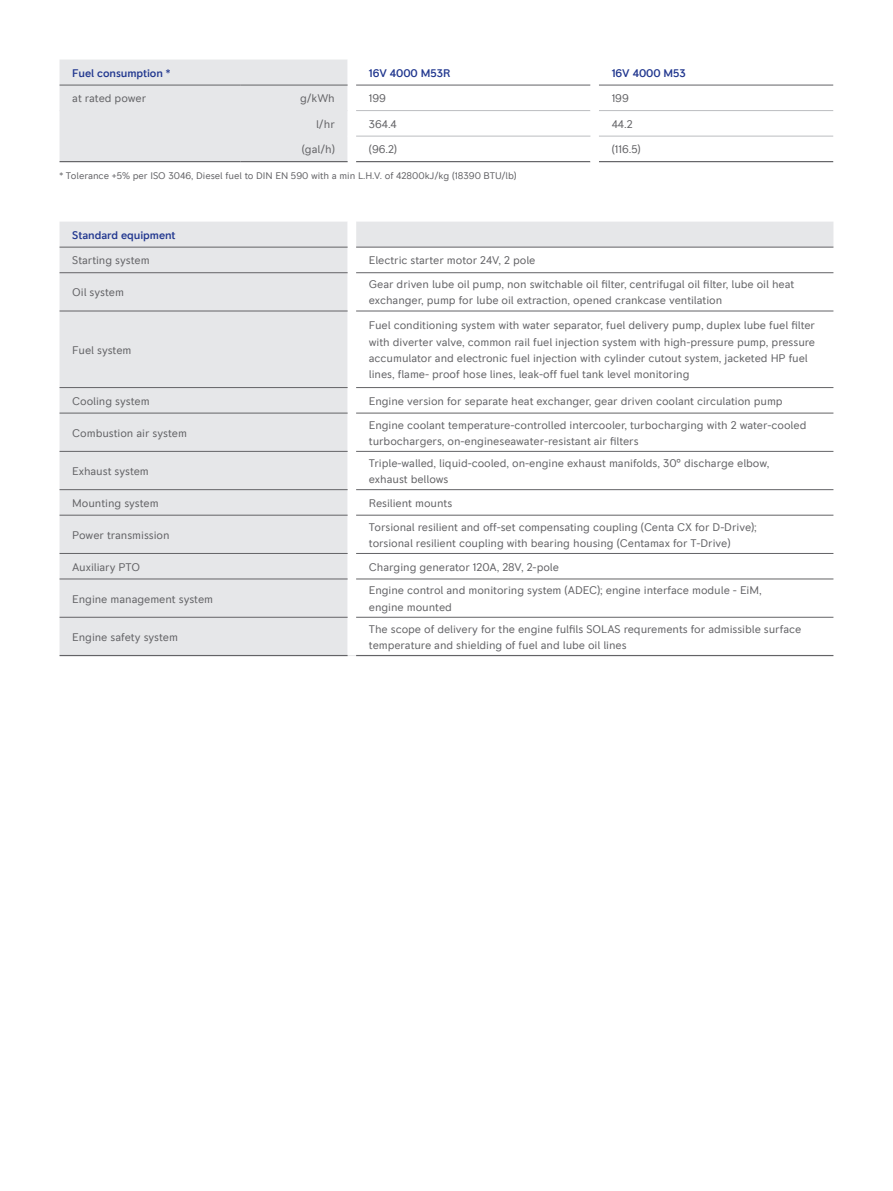
<style>
.page{position:relative;width:893px;height:1191px;background:#fff}
.page>*{position:absolute;margin:0;border:0;box-sizing:border-box;transform-origin:0 0}
.t1{font:11.25px/16.2px "RR Pioneer";letter-spacing:-.005em;color:#636366}
.t2{font:500 11.25px "RR Pioneer";letter-spacing:-.005em;color:#21378f}
.t3{font:9.75px "RR Pioneer";letter-spacing:-.005em;color:#636366}
</style>
<div class="page">
<hr style="left:599px;top:85px;width:234px;height:1px;background:#636366">
<hr style="left:599px;top:110px;width:234px;height:1px;background:#bcbdc0">
<hr style="left:599px;top:161px;width:234px;height:1px;background:#636366">
<svg style="left:60px;top:60px;width:531px;height:102px"></svg>
<hr style="left:356px;top:136px;width:234px;height:1px;background:#bcbdc0">
<hr style="left:599px;top:136px;width:234px;height:1px;background:#bcbdc0">
<svg style="left:60px;top:222px;width:773px;height:435px"></svg>
<hr style="left:60px;top:655px;width:288px;height:1px;background:#636366">
<hr style="left:356px;top:655px;width:477px;height:1px;background:#636366">
<p class="t2" style="left:72px;top:66px;width:100px">Fuel consumption *</p>
<p class="t2" style="left:369px;top:66px;width:83px">16V 4000 M53R</p>
<p class="t2" style="left:612px;top:66px;width:76px">16V 4000 M53</p>
<p class="t1" style="left:72px;top:90px;width:76px">at rated power</p>
<p class="t1" style="left:300px;top:90px;width:36px">g/kWh</p>
<p class="t1" style="left:369px;top:90px;width:19px">199</p>
<p class="t1" style="left:612px;top:90px;width:19px">199</p>
<p class="t1" style="left:316px;top:116px;width:20px">l/hr</p>
<p class="t1" style="left:369px;top:116px;width:30px">364.4</p>
<p class="t1" style="left:612px;top:116px;width:22px">44.2</p>
<p class="t1" style="left:302px;top:141px;width:35px">(gal/h)</p>
<p class="t1" style="left:369px;top:141px;width:30px">(96.2)</p>
<p class="t1" style="left:612px;top:141px;width:31px">(116.5)</p>
<p class="t3" style="left:60px;top:170px;width:459px">* Tolerance +5% per ISO 3046, Diesel fuel to DIN EN 590 with a min L.H.V. of 42800kJ/kg (18390 BTU/lb)</p>
<p class="t2" style="left:72px;top:228px;width:105px">Standard equipment</p>
<p class="t1" style="left:72px;top:252px;width:79px">Starting system</p>
<p class="t1" style="left:369px;top:252px;width:168px">Electric starter motor 24V, 2 pole</p>
<p class="t1" style="left:72px;top:284px;width:53px">Oil system</p>
<p class="t1" style="left:369px;top:276px;width:427px">Gear driven lube oil pump, non switchable oil filter, centrifugal oil filter, lube oil heat exchanger, pump for lube oil extraction, opened crankcase ventilation</p>
<p class="t1" style="left:72px;top:342px;width:61px">Fuel system</p>
<p class="t1" style="left:369px;top:317px;width:448px">Fuel conditioning system with water separator, fuel delivery pump, duplex lube fuel filter with diverter valve, common rail fuel injection system with high-pressure pump, pressure accumulator and electronic fuel injection with cylinder cutout system, jacketed HP fuel lines, flame- proof hose lines, leak-off fuel tank level monitoring</p>
<p class="t1" style="left:72px;top:393px;width:79px">Cooling system</p>
<p class="t1" style="left:369px;top:393px;width:415px">Engine version for separate heat exchanger, gear driven coolant circulation pump</p>
<p class="t1" style="left:72px;top:425px;width:116px">Combustion air system</p>
<p class="t1" style="left:369px;top:416px;width:439px">Engine coolant temperature-controlled intercooler, turbocharging with 2 water-cooled turbochargers, on-engineseawater-resistant air filters</p>
<p class="t1" style="left:72px;top:463px;width:78px">Exhaust system</p>
<p class="t1" style="left:369px;top:455px;width:402px">Triple-walled, liquid-cooled, on-engine exhaust manifolds, 30° discharge elbow, exhaust bellows</p>
<p class="t1" style="left:72px;top:495px;width:88px">Mounting system</p>
<p class="t1" style="left:369px;top:495px;width:85px">Resilient mounts</p>
<p class="t1" style="left:72px;top:527px;width:99px">Power transmission</p>
<p class="t1" style="left:369px;top:519px;width:390px">Torsional resilient and off-set compensating coupling (Centa CX for D-Drive); torsional resilient coupling with bearing housing (Centamax for T-Drive)</p>
<p class="t1" style="left:72px;top:559px;width:69px">Auxiliary PTO</p>
<p class="t1" style="left:369px;top:559px;width:192px">Charging generator 120A, 28V, 2-pole</p>
<p class="t1" style="left:72px;top:590px;width:142px">Engine management system</p>
<p class="t1" style="left:369px;top:582px;width:394px">Engine control and monitoring system (ADEC); engine interface module - EiM, engine mounted</p>
<p class="t1" style="left:72px;top:629px;width:107px">Engine safety system</p>
<p class="t1" style="left:369px;top:620px;width:434px">The scope of delivery for the engine fulfils SOLAS requrements for admissible surface temperature and shielding of fuel and lube oil lines</p>
</div>
